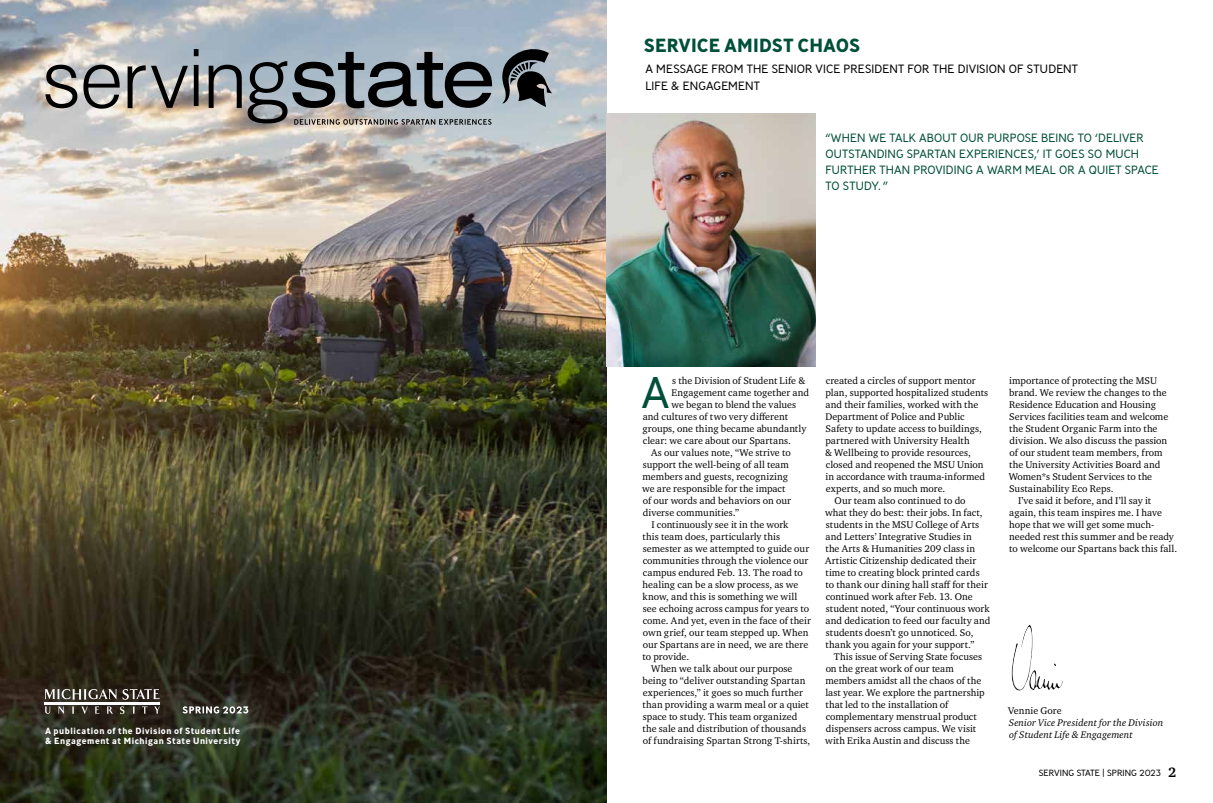
<style>
.page{position:relative;width:1213px;height:803px;background:#fff}
.page>*{position:absolute;margin:0;border:0;box-sizing:border-box;transform-origin:0 0}
.Body_Copy{font:300 44.2px "Ministry";color:#004f39}
.t1{font:700 19px "Ministry";color:#004f39}
.Vennie_Pull_Quote{font:300 12px/16px "Ministry";letter-spacing:.005em;color:#004f39}
.t2{font:300 12px/17px "Ministry";color:#000}
.Body_Copy_Indent{font:10px/12px "Charter ITC Std";letter-spacing:.005em;color:#000}
.Body_Copy-2{font:10px "Charter ITC Std";letter-spacing:.005em;color:#000}
.t3{font:italic 10px/12px "Charter ITC Std";letter-spacing:.005em;color:#000}
.t4{font:700 9px/10.8px "Ministry";letter-spacing:.04em;color:#fff}
.t5{font:300 9px "Ministry";color:#000}
.s1{font-family:"Charter ITC Std";font-weight:700;font-size:14px}
</style>
<div class="page">
<img style="left:0;top:0;width:606px;height:803px">
<svg style="left:45px;top:65px;width:32px;height:43px"></svg>
<svg style="left:83px;top:65px;width:37px;height:44px;background:#818181"></svg>
<svg style="left:128px;top:65px;width:60px;height:43px;background:#8e8d8b"></svg>
<svg style="left:194px;top:49px;width:4px;height:57px"></svg>
<svg style="left:209px;top:65px;width:33px;height:43px"></svg>
<svg style="left:248px;top:52px;width:244px;height:73px;background:#777f85"></svg>
<svg style="left:499px;top:42px;width:53px;height:65px;background:#676d73"></svg>
<svg style="left:45px;top:706px;width:5px;height:8px"></svg>
<svg style="left:58px;top:706px;width:6px;height:8px"></svg>
<svg style="left:72px;top:706px;width:2px;height:8px"></svg>
<svg style="left:81px;top:706px;width:7px;height:8px"></svg>
<svg style="left:95px;top:706px;width:4px;height:7px"></svg>
<svg style="left:107px;top:706px;width:6px;height:7px"></svg>
<svg style="left:120px;top:706px;width:4px;height:8px"></svg>
<svg style="left:133px;top:706px;width:2px;height:7px"></svg>
<svg style="left:142px;top:706px;width:5px;height:7px"></svg>
<svg style="left:154px;top:706px;width:6px;height:7px"></svg>
<svg style="left:45px;top:689px;width:72px;height:10px"></svg>
<svg style="left:123px;top:689px;width:37px;height:11px"></svg>
<hr style="left:45px;top:702px;width:115px;height:2px;background:#fff">
<svg style="left:182px;top:706px;width:66px;height:7px"></svg>
<img style="left:606px;top:113px;width:209px;height:254px">
<img style="left:1011px;top:625px;width:51px;height:66px">
<p class="t4" style="left:45px;top:725px;width:197px">A publication of the Division of Student Life &amp; Engagement at Michigan State University</p>
<p class="t1" style="left:644px;top:33px;width:218px">SERVICE AMIDST CHAOS</p>
<p class="t2" style="left:645px;top:60px;width:434px">A MESSAGE FROM THE SENIOR VICE PRESIDENT FOR THE DIVISION OF STUDENT<br>LIFE &amp; ENGAGEMENT</p>
<p class="Vennie_Pull_Quote" style="left:825px;top:130px;width:335px">“WHEN WE TALK ABOUT OUR PURPOSE BEING TO ‘DELIVER OUTSTANDING SPARTAN EXPERIENCES,’ IT GOES SO MUCH FURTHER THAN PROVIDING A WARM MEAL OR A QUIET SPACE TO STUDY. ”</p>
<p class="Body_Copy" style="left:641px;top:365px;width:30px">A</p>
<p class="Body_Copy-2" style="left:672px;top:374px;width:135px">s the Division of Student Life &amp;</p>
<p class="Body_Copy-2" style="left:671px;top:386px;width:139px">Engagement came together and</p>
<p class="Body_Copy-2" style="left:671px;top:398px;width:126px">we began to blend the values</p>
<p class="Body_Copy-2" style="left:642px;top:410px;width:147px">and cultures of two very different</p>
<p class="Body_Copy-2" style="left:642px;top:422px;width:165px">groups, one thing became abundantly</p>
<p class="Body_Copy-2" style="left:643px;top:434px;width:150px">clear: we care about our Spartans.</p>
<p class="Body_Copy_Indent" style="left:642px;top:446px;width:150px;text-indent:9px">As our values note, “We strive to support the well-being of all team members and guests, recognizing we are responsible for the impact of our words and behaviors on our diverse communities.”</p>
<p class="Body_Copy_Indent" style="left:642px;top:518px;width:170px;text-indent:9px">I continuously see it in the work<br>this team does, particularly this semester as we attempted to guide our communities through the violence our campus endured Feb. 13. The road to healing can be a slow process, as we know, and this is something we will see echoing across campus for years to come. And yet, even in the face of their own grief, our team stepped up. When our Spartans are in need, we are there to provide.</p>
<p class="Body_Copy_Indent" style="left:642px;top:662px;width:169px;text-indent:9px">When we talk about our purpose being to “deliver outstanding Spartan experiences,” it goes so much further than providing a warm meal or a quiet space to study. This team organized the sale and distribution of thousands of fundraising Spartan Strong T-shirts,</p>
<p class="Body_Copy_Indent" style="left:825px;top:374px;width:165px">created a circles of support mentor plan, supported hospitalized students and their families, worked with the Department of Police and Public Safety to update access to buildings, partnered with University Health<br>&amp; Wellbeing to provide resources, closed and reopened the MSU Union in accordance with trauma-informed experts, and so much more.</p>
<p class="Body_Copy_Indent" style="left:825px;top:494px;width:167px;text-indent:10px">Our team also continued to do<br>what they do best: their jobs. In fact, students in the MSU College of Arts and Letters’ Integrative Studies in<br>the Arts &amp; Humanities 209 class in Artistic Citizenship dedicated their time to creating block printed cards<br>to thank our dining hall staff for their continued work after Feb. 13. One student noted, “Your continuous work and dedication to feed our faculty and students doesn’t go unnoticed. So, thank you again for your support.”</p>
<p class="Body_Copy_Indent" style="left:825px;top:650px;width:161px;text-indent:9px">This issue of Serving State focuses on the great work of our team members amidst all the chaos of the last year. We explore the partnership that led to the installation of complementary menstrual product dispensers across campus. We visit with Erika Austin and discuss the</p>
<p class="Body_Copy_Indent" style="left:1008px;top:374px;width:161px">importance of protecting the MSU brand. We review the changes to the Residence Education and Housing Services facilities team and welcome the Student Organic Farm into the division. We also discuss the passion of our student team members, from the University Activities Board and Women*s Student Services to the Sustainability Eco Reps.</p>
<p class="Body_Copy_Indent" style="left:1009px;top:494px;width:170px;text-indent:9px">I’ve said it before, and I’ll say it again, this team inspires me. I have hope that we will get some much&shy;needed rest this summer and be ready to welcome our Spartans back this fall.</p>
<p class="Body_Copy_Indent" style="left:1008px;top:704px;width:55px">Vennie Gore</p>
<p class="t3" style="left:1009px;top:716px;width:156px">Senior Vice President for the Division of Student Life &amp; Engagement</p>
<p class="t5" style="left:1038px;top:767px;width:139px">SERVING STATE | SPRING 2023 <span class="s1">2</span></p>
</div>
